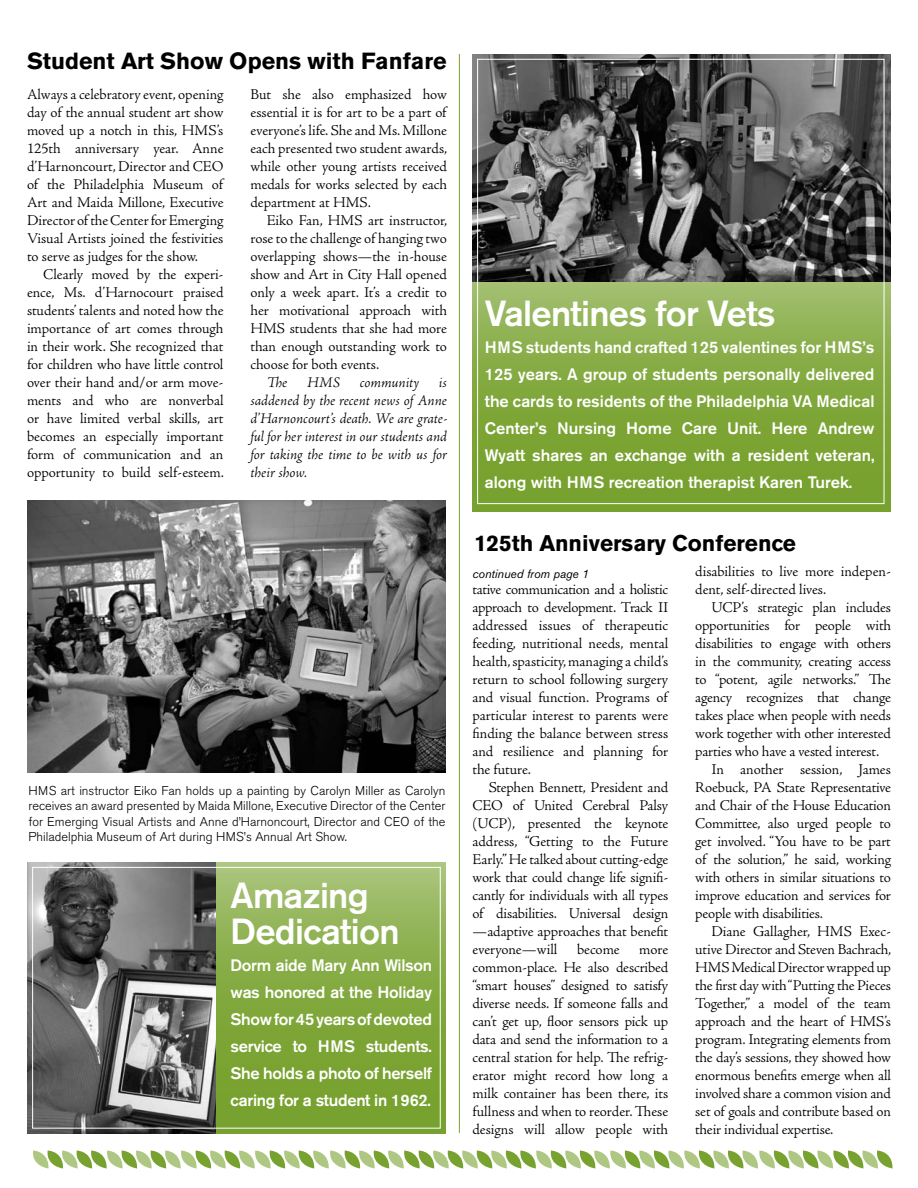
<style>
.page{position:relative;width:918px;height:1188px;background:#fff}
.page>*{position:absolute;margin:0;border:0;box-sizing:border-box;transform-origin:0 0}
.t1{font:500 36px/36px "Akzidenz Grotesk BE";letter-spacing:-.02em;color:#fff}
.t2{font:700 23.1px "Akzidenz Grotesk BE";color:#000}
.t3{font:700 22.5px "Akzidenz Grotesk BE";color:#000}
.t4{font:500 16.5px/27px "Akzidenz Grotesk BE";letter-spacing:-.02em;color:#fff;text-align:justify}
.t5{font:300 15px/18px "Adobe Jenson Pro";letter-spacing:-.01em;color:#000;text-align:justify}
.t6{font:italic 300 15px/18px "Adobe Jenson Pro";letter-spacing:-.005em;color:#000;text-align:justify}
.t7{font:300 12.75px/15.3px "Akzidenz Grotesk BE";color:#000;text-align:justify}
.t8{font:italic 12px "Akzidenz Grotesk BE";color:#000}
</style>
<div class="page">
<svg style="left:472px;top:282px;width:419px;height:230px;background:#85ab44"></svg>
<hr style="left:459px;top:54px;width:1px;height:1079px;background:#78a22f">
<svg style="left:33px;top:1150px;width:860px;height:18px"></svg>
<img style="left:27px;top:501px;width:419px;height:271px">
<svg style="left:215px;top:862px;width:231px;height:272px;background:#87ac46"></svg>
<img style="left:27px;top:862px;width:188px;height:272px">
<div style="left:32px;top:867px;width:409px;height:262px;border:1px solid #fff"></div>
<img style="left:472px;top:54px;width:419px;height:228px">
<h2 class="t2" style="left:27px;top:48px;width:421px">Student Art Show Opens with Fanfare</h2>
<p class="t5" style="left:27px;top:85px;width:198px">Always a celebratory event, opening day of the annual student art show moved up a notch in this, HMS’s 125th anniversary year. Anne d’Harnoncourt, Director and CEO of the Philadelphia Museum of Art and Maida Millone, Executive Director of the Center for Emerging Visual Artists joined the festivities to serve as judges for the show.</p>
<p class="t5" style="left:27px;top:265px;width:198px;text-indent:16px">Clearly moved by the experi&shy;ence, Ms. d’Harnocourt praised students’ talents and noted how the importance of art comes through in their work. She recognized that for children who have little control over their hand and/or arm move&shy;ments and who are nonverbal or have limited verbal skills, art becomes an especially important form of communication and an opportunity to build self-esteem.</p>
<p class="t5" style="left:250px;top:85px;width:198px">But she also emphasized how essential it is for art to be a part of everyone’s life. She and Ms. Millone each presented two student awards, while other young artists received medals for works selected by each department at HMS.</p>
<p class="t5" style="left:250px;top:211px;width:198px;text-indent:16px">Eiko Fan, HMS art instructor, rose to the challenge of hanging two overlapping shows—the in-house show and Art in City Hall opened only a week apart. It’s a credit to her motivational approach with HMS students that she had more than enough outstanding work to choose for both events.</p>
<p class="t6" style="left:267px;top:374px;width:22px">The</p>
<p class="t6" style="left:307px;top:374px;width:34px">HMS</p>
<p class="t6" style="left:360px;top:374px;width:61px">community</p>
<p class="t6" style="left:250px;top:374px;width:198px;text-indent:188px">is saddened by the recent news of Anne d’Harnoncourt’s death. We are grate&shy;ful for her interest in our students and for taking the time to be with us for their show.</p>
<p class="t7" style="left:28px;top:783px;width:419px">HMS art instructor Eiko Fan holds up a painting by Carolyn Miller as Carolyn receives an award presented by Maida Millone, Executive Director of the Center for Emerging Visual Artists and Anne d’Harnoncourt, Director and CEO of the Philadelphia Museum of Art during HMS’s Annual Art Show.</p>
<h1 class="t1" style="left:231px;top:877px;width:170px">Amazing<br>Dedication</h1>
<p class="t4" style="left:231px;top:952px;width:203px">Dorm aide Mary Ann Wilson was honored at the Holiday Show for 45 years of devoted service to HMS students.<br>She holds a photo of herself caring for a student in 1962.</p>
<h1 class="t1" style="left:485px;top:295px;width:292px">Valentines for Vets</h1>
<p class="t4" style="left:485px;top:334px;width:391px">HMS students hand crafted 125 valentines for HMS’s 125 years. A group of students personally delivered the cards to residents of the Philadelphia VA Medical Center’s Nursing Home Care Unit. Here Andrew Wyatt shares an exchange with a resident veteran, along with HMS recreation therapist Karen Turek.</p>
<h3 class="t3" style="left:474px;top:530px;width:323px">125th Anniversary Conference</h3>
<p class="t8" style="left:472px;top:566px;width:118px">continued from page 1</p>
<p class="t5" style="left:472px;top:580px;width:197px">tative communication and a holistic approach to development. Track II addressed issues of therapeutic feeding, nutritional needs, mental health, spasticity, managing a child’s return to school following surgery and visual function. Programs of particular interest to parents were finding the balance between stress and resilience and planning for the future.</p>
<p class="t5" style="left:472px;top:778px;width:197px;text-indent:16px">Stephen Bennett, President and CEO of United Cerebral Palsy (UCP), presented the keynote address, “Getting to the Future Early.” He talked about cutting-edge work that could change life signifi&shy;cantly for individuals with all types of disabilities. Universal design —adaptive approaches that benefit everyone—will</p>
<p class="t5" style="left:577px;top:940px;width:44px">become</p>
<p class="t5" style="left:472px;top:940px;width:197px;text-indent:167px">more common-place. He also described “smart houses” designed to satisfy diverse needs. If someone falls and can’t get up, floor sensors pick up data and send the information to a central station for help. The refrig&shy;erator might record how long a milk container has been there, its fullness and when to reorder. These designs will allow people with</p>
<p class="t5" style="left:695px;top:562px;width:197px">disabilities to live more indepen&shy;dent, self-directed lives.</p>
<p class="t5" style="left:711px;top:598px;width:181px">UCP’s strategic plan includes</p>
<p class="t5" style="left:695px;top:616px;width:197px">opportunities for people with</p>
<p class="t5" style="left:695px;top:634px;width:197px">disabilities to engage with others</p>
<p class="t5" style="left:695px;top:652px;width:197px">in the community, creating access</p>
<p class="t5" style="left:695px;top:670px;width:197px">to “potent, agile networks.” The</p>
<p class="t5" style="left:695px;top:688px;width:197px">agency recognizes that change</p>
<p class="t5" style="left:695px;top:706px;width:197px">takes place when people with needs</p>
<p class="t5" style="left:695px;top:724px;width:197px">work together with other interested</p>
<p class="t5" style="left:695px;top:742px;width:185px">parties who have a vested interest.</p>
<p class="t5" style="left:711px;top:760px;width:181px">In another session, James</p>
<p class="t5" style="left:695px;top:778px;width:197px">Roebuck, PA State Representative</p>
<p class="t5" style="left:695px;top:796px;width:197px">and Chair of the House Education</p>
<p class="t5" style="left:695px;top:814px;width:197px">Committee, also urged people to</p>
<p class="t5" style="left:695px;top:832px;width:197px">get involved. “You have to be part</p>
<p class="t5" style="left:695px;top:850px;width:197px">of the solution,” he said, working</p>
<p class="t5" style="left:695px;top:868px;width:197px">with others in similar situations to</p>
<p class="t5" style="left:695px;top:886px;width:197px">improve education and services for</p>
<p class="t5" style="left:695px;top:904px;width:129px">people with disabilities.</p>
<p class="t5" style="left:711px;top:922px;width:181px">Diane Gallagher, HMS Exec-</p>
<p class="t5" style="left:695px;top:940px;width:198px">utive Director and Steven Bachrach,</p>
<p class="t5" style="left:695px;top:958px;width:197px">HMS Medical Director wrapped up</p>
<p class="t5" style="left:695px;top:976px;width:197px">the first day with “Putting the Pieces</p>
<p class="t5" style="left:695px;top:994px;width:197px">Together,” a model of the team</p>
<p class="t5" style="left:695px;top:1012px;width:197px">approach and the heart of HMS’s</p>
<p class="t5" style="left:695px;top:1030px;width:197px">program. Integrating elements from</p>
<p class="t5" style="left:695px;top:1048px;width:197px">the day’s sessions, they showed how</p>
<p class="t5" style="left:695px;top:1066px;width:197px">enormous benefits emerge when all</p>
<p class="t5" style="left:695px;top:1084px;width:197px">involved share a common vision and</p>
<p class="t5" style="left:695px;top:1102px;width:197px">set of goals and contribute based on</p>
<p class="t5" style="left:695px;top:1120px;width:140px">their individual expertise.</p>
</div>
